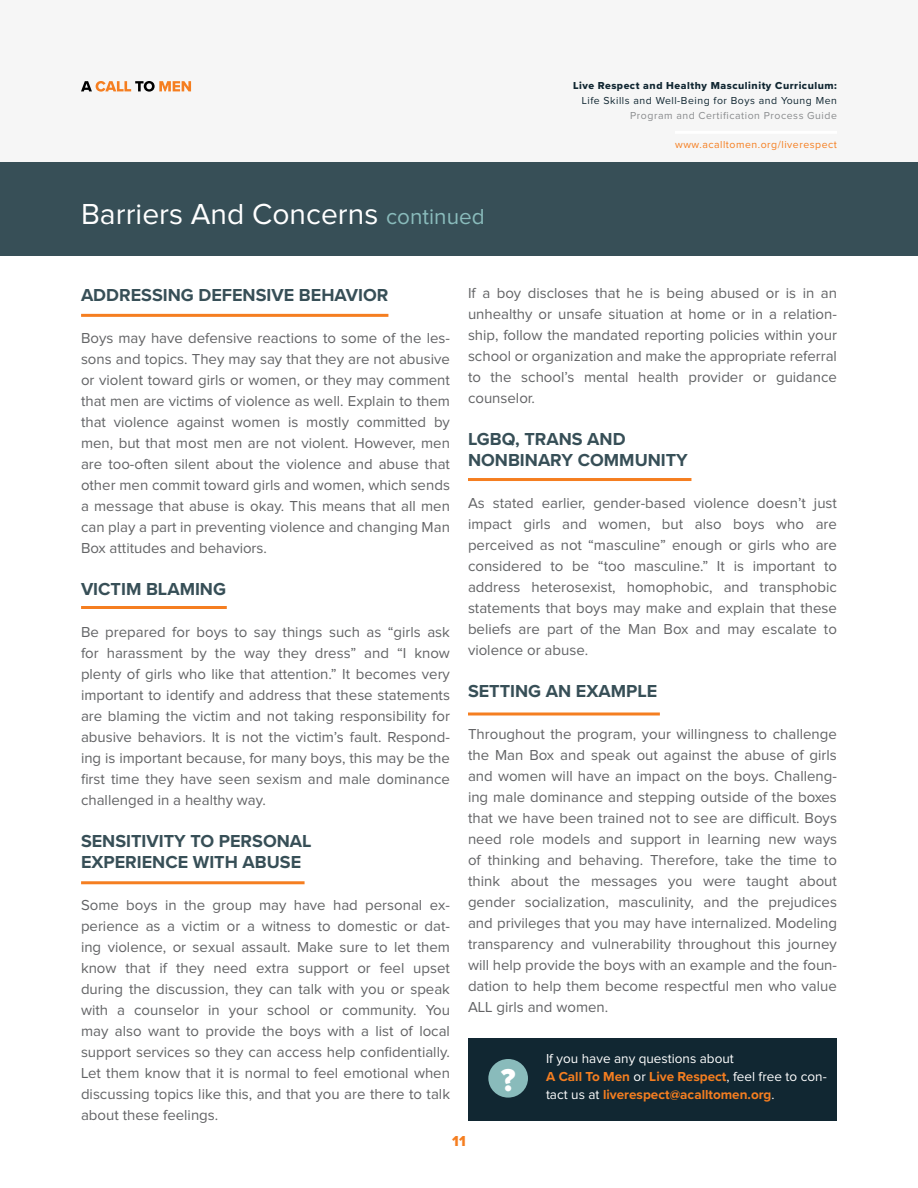
<style>
.page{position:relative;width:918px;height:1188px;background:#fff}
.page>*{position:absolute;margin:0;border:0;box-sizing:border-box;transform-origin:0 0}
.t1{font:32.7px "Proxima Nova Extrabld";color:#fff}
.t2{font:30px "Proxima Nova";color:#fff}
.t3{font:700 18px/21px "Proxima Nova";color:#374f57}
.t4{font:15px/21px "Proxima Nova";color:#636466;text-align:justify}
.t5{font:15px "Proxima Nova Extrabld";color:#f57e20}
.t6{font:13.5px/18px "Proxima Nova";color:#fff}
.t7{font:10.5px "Proxima Nova Extrabld";letter-spacing:.05em;color:#112732}
.t8{font:10.5px "Proxima Nova";letter-spacing:.05em;color:#112732}
.t9{font:10.5px "Proxima Nova";letter-spacing:.05em;color:#8a8c8e}
.t10{font:10.5px "Proxima Nova";letter-spacing:.05em;color:#f57e20}
.s1{font-size:22.5px;color:#89bbbb}
.s2{font-weight:700;color:#f57e20}
</style>
<div class="page">
<div style="left:0;top:0;width:918px;height:162px;background:#f6f6f6"></div>
<svg style="left:81px;top:81px;width:110px;height:11px"></svg>
<hr style="left:675px;top:131px;width:162px;height:3px;background:#fff">
<div style="left:0;top:162px;width:918px;height:94px;background:#374f57"></div>
<hr style="left:81px;top:314px;width:307px;height:3px;background:#f57e20">
<hr style="left:468px;top:478px;width:223px;height:3px;background:#f57e20">
<svg style="left:468px;top:712px;width:192px;height:4px"></svg>
<hr style="left:81px;top:606px;width:146px;height:3px;background:#f57e20">
<hr style="left:81px;top:881px;width:224px;height:3px;background:#f57e20">
<div style="left:468px;top:1038px;width:369px;height:83px;background:#112732"></div>
<div style="left:488px;top:1059px;width:40px;height:39px;background:#89bbbb;border-radius:50%"></div>
<p class="t7" style="left:573px;top:78px;width:265px">Live Respect and Healthy Masculinity Curriculum:</p>
<p class="t8" style="left:582px;top:96px;width:257px">Life Skills and Well-Being for Boys and Young Men</p>
<p class="t9" style="left:630px;top:111px;width:208px">Program and Certification Process Guide</p>
<h2 class="t2" style="left:81px;top:200px;width:405px">Barriers And Concerns <span class="s1">continued</span></h2>
<p class="t10" style="left:675px;top:139px;width:163px">www.acalltomen.org/liverespect</p>
<p class="t3" style="left:81px;top:284px;width:309px">ADDRESSING DEFENSIVE BEHAVIOR</p>
<p class="t4" style="left:81px;top:328px;width:371px">Boys may have defensive reactions to some of the les&shy;sons and topics. They may say that they are not abusive or violent toward girls or women, or they may comment that men are victims of violence as well. Explain to them that violence against women is mostly committed by men, but that most men are not violent. However, men are too-often silent about the violence and abuse that other men commit toward girls and women, which sends a message that abuse is okay. This means that all men can play a part in preventing violence and changing Man Box attitudes and behaviors.</p>
<p class="t3" style="left:81px;top:578px;width:147px">VICTIM BLAMING</p>
<p class="t4" style="left:81px;top:622px;width:371px">Be prepared for boys to say things such as “girls ask for harassment by the way they dress” and “I know plenty of girls who like that attention.” It becomes very important to identify and address that these statements are blaming the victim and not taking responsibility for abusive behaviors. It is not the victim’s fault. Respond&shy;ing is important because, for many boys, this may be the first time they have seen sexism and male dominance challenged in a healthy way.</p>
<p class="t3" style="left:81px;top:830px;width:232px">SENSITIVITY TO PERSONAL<br>EXPERIENCE WITH ABUSE</p>
<p class="t4" style="left:81px;top:895px;width:371px">Some boys in the group may have had personal ex&shy;perience as a victim or a witness to domestic or dat&shy;ing violence, or sexual assault. Make sure to let them know that if they need extra support or feel upset during the discussion, they can talk with you or speak with a counselor in your school or community. You may also want to provide the boys with a list of local support services so they can access help confidentially.<br>Let them know that it is normal to feel emotional when discussing topics like this, and that you are there to talk about these feelings.</p>
<p class="t4" style="left:468px;top:283px;width:371px">If a boy discloses that he is being abused or is in an unhealthy or unsafe situation at home or in a relation&shy;ship, follow the mandated reporting policies within your school or organization and make the appropriate referral to the school’s mental health provider or guidance counselor.</p>
<p class="t3" style="left:468px;top:428px;width:221px">LGBQ, TRANS AND<br>NONBINARY COMMUNITY</p>
<p class="t4" style="left:468px;top:493px;width:371px">As stated earlier, gender-based violence doesn’t just impact girls and women, but also boys who are perceived as not “masculine” enough or girls who are considered to be “too masculine.” It is important to address heterosexist, homophobic, and transphobic statements that boys may make and explain that these beliefs are part of the Man Box and may escalate to violence or abuse.</p>
<p class="t3" style="left:468px;top:680px;width:191px">SETTING AN EXAMPLE</p>
<p class="t4" style="left:468px;top:724px;width:371px">Throughout the program, your willingness to challenge the Man Box and speak out against the abuse of girls and women will have an impact on the boys. Challeng&shy;ing male dominance and stepping outside of the boxes that we have been trained not to see are difficult. Boys need role models and support in learning new ways of thinking and behaving. Therefore, take the time to think about the messages you were taught about gender socialization, masculinity, and the prejudices and privileges that you may have internalized. Modeling transparency and vulnerability throughout this journey will help provide the boys with an example and the foun&shy;dation to help them become respectful men who value ALL girls and women.</p>
<p class="t6" style="left:546px;top:1050px;width:282px">If you have any questions about<br><span class="s2">A Call To Men</span> or <span class="s2">Live Respect</span>, feel free to con&shy;tact us at <span class="s2">liverespect@acalltomen.org</span>.</p>
<h1 class="t1" style="left:501px;top:1056px;width:16px">?</h1>
<p class="t5" style="left:452px;top:1130px;width:15px">11</p>
</div>
